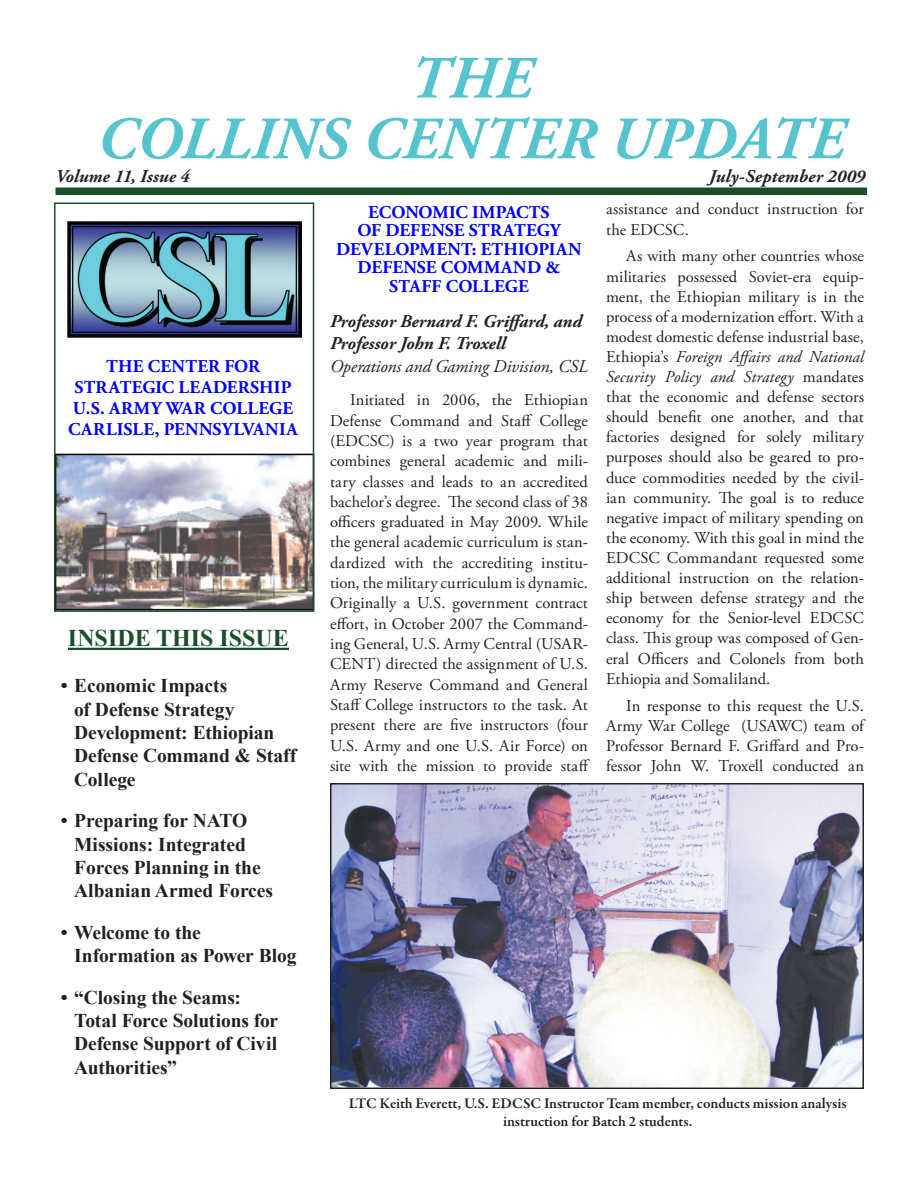
<style>
.page{position:relative;width:918px;height:1188px;background:#fff}
.page>*{position:absolute;margin:0;border:0;box-sizing:border-box;transform-origin:0 0}
.Article_paragraph{font:italic 700 60px "Adobe Garamond Pro";letter-spacing:.005em;color:#55c4ce}
.t1{font:700 24px "Times New Roman";color:#174f2b}
.Article_headline{font:700 19.5px/23.4px "Times New Roman";letter-spacing:-.005em;color:#231f20}
.Article_headline-2{font:700 18px/21px "Adobe Garamond Pro";letter-spacing:.01em;color:#00f;text-align:center}
.Author{font:italic 700 18px/22px "Adobe Garamond Pro";color:#231f20}
.Article_paragraph-2{font:italic 700 18px "Adobe Garamond Pro";letter-spacing:.005em;color:#231f20}
.Author_byline{font:italic 18px "Adobe Garamond Pro";letter-spacing:-.005em;color:#231f20}
.Article_paragraph-3{font:16.5px/20.1px "Adobe Garamond Pro";letter-spacing:.005em;color:#231f20;text-align:justify}
.t2{font:600 15px/18px "Garamond Premr Pro";letter-spacing:-.005em;color:#231f20;text-align:center}
.s1{font-style:italic}
</style>
<div class="page">
<div style="left:56px;top:188px;width:811px;height:7px;background:#174f2b"></div>
<img style="left:58px;top:457px;width:253px;height:150px">
<div style="left:55px;top:454px;width:259px;height:156px;border:2px solid #040503"></div>
<img style="left:68px;top:221px;width:233px;height:116px">
<div style="left:54px;top:202px;width:260px;height:410px;border:2px solid #174f2b"></div>
<hr style="left:68px;top:648px;width:221px;height:2px;background:#174f2b">
<img style="left:333px;top:786px;width:528px;height:300px">
<div style="left:330px;top:783px;width:534px;height:306px;border:2px solid #231f20"></div>
<p class="Article_paragraph" style="left:409px;top:44px;width:124px">THE</p>
<p class="Article_paragraph" style="left:97px;top:105px;width:749px">COLLINS CENTER UPDATE</p>
<p class="Article_paragraph-2" style="left:56px;top:165px;width:136px">Volume 11, Issue 4</p>
<p class="Article_paragraph-2" style="left:709px;top:166px;width:158px">July-September 2009</p>
<p class="Article_headline-2" style="left:68px;top:356px;width:231px">THE CENTER FOR<br>STRATEGIC LEADERSHIP<br>U.S. ARMY WAR COLLEGE<br>CARLISLE, PENNSYLVANIA</p>
<p class="t1" style="left:68px;top:622px;width:222px">INSIDE THIS ISSUE</p>
<p class="Article_headline" style="left:74px;top:673px;width:224px;text-indent:-14px">• Economic Impacts<br>of Defense Strategy<br>Development: Ethiopian<br>Defense Command &amp; Staff<br>College</p>
<p class="Article_headline" style="left:74px;top:808px;width:200px;text-indent:-14px">• Preparing for NATO<br>Missions: Integrated<br>Forces Planning in the<br>Albanian Armed Forces</p>
<p class="Article_headline" style="left:74px;top:920px;width:224px;text-indent:-14px">• Welcome to the<br>Information as Power Blog</p>
<p class="Article_headline" style="left:74px;top:985px;width:205px;text-indent:-14px">• “Closing the Seams:<br>Total Force Solutions for<br>Defense Support of Civil<br>Authorities”</p>
<p class="Article_headline-2" style="left:368px;top:202px;width:25px">ECONOMIC</p>
<p class="Article_headline-2" style="left:472px;top:202px;width:20px">IMPACTS</p>
<p class="Article_headline-2" style="left:357px;top:220px;width:54px">OF DEFENSE</p>
<p class="Article_headline-2" style="left:469px;top:220px;width:23px">STRATEGY</p>
<p class="Article_headline-2" style="left:336px;top:239px;width:28px">DEVELOPMENT</p>
<p class="Article_headline-2" style="left:472px;top:239px;width:33px">: ETHIOPIAN</p>
<p class="Article_headline-2" style="left:358px;top:257px;width:26px">DEFENSE</p>
<p class="Article_headline-2" style="left:441px;top:257px;width:28px">COMMAND</p>
<p class="Article_headline-2" style="left:546px;top:257px;width:16px">&amp;</p>
<p class="Article_headline-2" style="left:389px;top:276px;width:21px">STAFF</p>
<p class="Article_headline-2" style="left:446px;top:276px;width:26px">COLLEGE</p>
<p class="Author" style="left:330px;top:311px;width:253px">Professor Bernard F. Griffard, and<br>Professor John F. Troxell</p>
<p class="Author_byline" style="left:330px;top:355px;width:260px">Operations and Gaming Division, CSL</p>
<p class="Article_paragraph-3" style="left:330px;top:391px;width:261px;text-indent:20px">Initiated in 2006, the Ethiopian Defense Command and Staff College (EDCSC) is a two year program that combines general academic and mili&shy;tary classes and leads to an accredited bachelor’s degree. The second class of 38 officers graduated in May 2009. While the general academic curriculum is stan&shy;dardized with the accrediting institu&shy;tion, the military curriculum is dynamic.<br>Originally a U.S. government contract effort, in October 2007 the Command&shy;ing General, U.S. Army Central (USAR-CENT) directed the assignment of U.S.<br>Army Reserve Command and General Staff College instructors to the task. At present there are five instructors (four U.S. Army and one U.S. Air Force) on site with the mission to provide staff</p>
<p class="Article_paragraph-3" style="left:606px;top:200px;width:259px">assistance and conduct instruction for the EDCSC.</p>
<p class="Article_paragraph-3" style="left:606px;top:247px;width:260px;text-indent:20px">As with many other countries whose militaries possessed Soviet-era equip&shy;ment, the Ethiopian military is in the process of a modernization effort. With a modest domestic defense industrial base, Ethiopia’s <span class="s1">Foreign Affairs and National Security Policy and Strategy</span> mandates that the economic and defense sectors should benefit one another, and that factories designed for solely military purposes should also be geared to pro&shy;duce commodities needed by the civil&shy;ian community. The goal is to reduce negative impact of military spending on the economy. With this goal in mind the EDCSC Commandant requested some additional instruction on the relation&shy;ship between defense strategy and the economy for the Senior-level EDCSC class. This group was composed of Gen&shy;eral Officers and Colonels from both Ethiopia and Somaliland.</p>
<p class="Article_paragraph-3" style="left:606px;top:696px;width:260px;text-indent:20px">In response to this request the U.S.<br>Army War College (USAWC) team of Professor Bernard F. Griffard and Pro&shy;fessor John W. Troxell conducted an</p>
<p class="t2" style="left:349px;top:1094px;width:499px">LTC Keith Everett, U.S. EDCSC Instructor Team member, conducts mission analysis instruction for Batch 2 students.</p>
</div>
